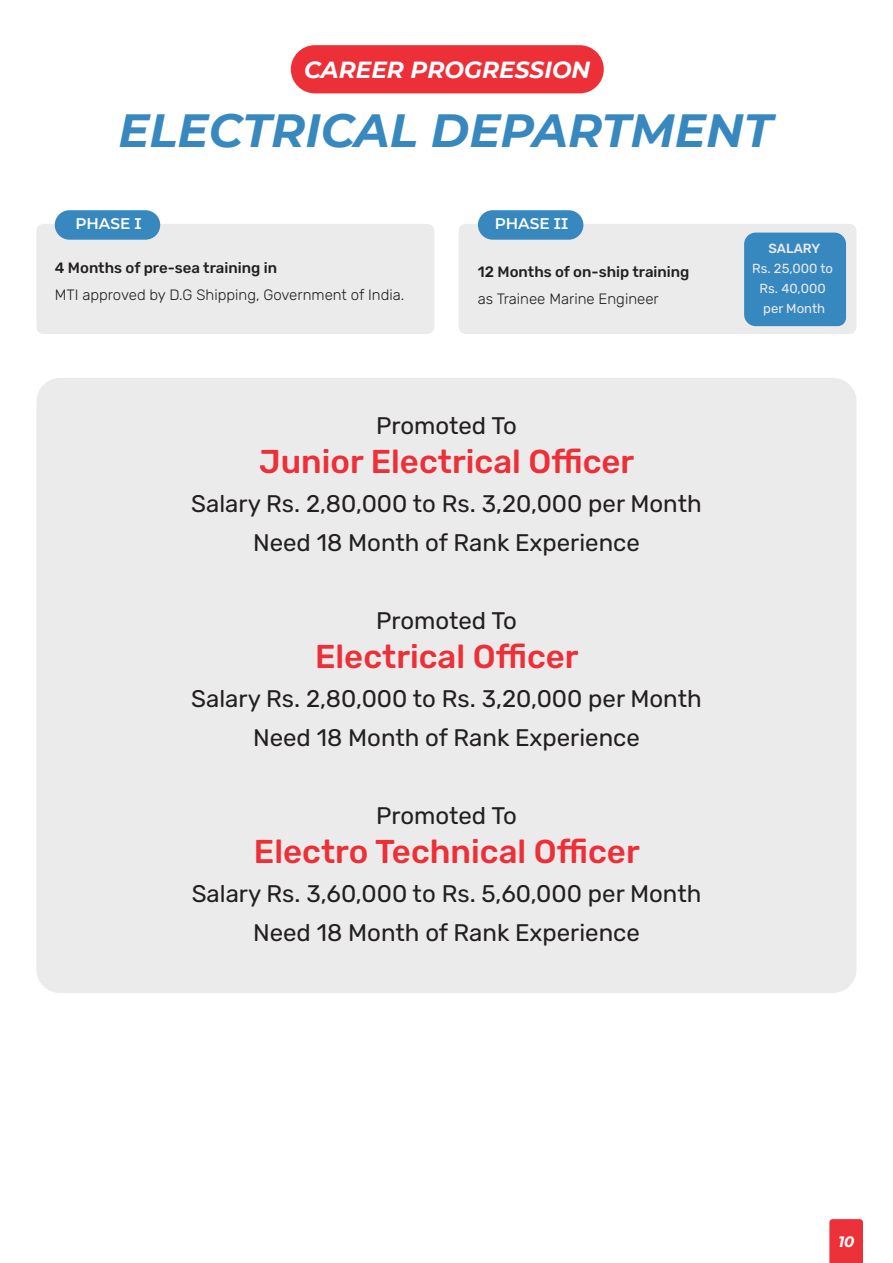
<style>
.page{position:relative;width:893px;height:1263px;background:#fff}
.page>*{position:absolute;margin:0;border:0;box-sizing:border-box;transform-origin:0 0}
.t1{font:italic 700 46.5px "Montserrat";color:#3888c0}
.t2{font:500 33px "Rubik";color:#ed3037}
.t3{font:24px/39px "Rubik";color:#231f20;text-align:center}
.t4{font:italic 700 23.25px "Montserrat";color:#fff}
.t5{font:600 15.3px "Montserrat";color:#fff}
.t6{font:300 15px "Rubik";color:#231f20}
.t7{font:500 15px "Rubik";color:#231f20}
.t8{font:italic 700 15px "Montserrat";color:#fff}
.t9{font:500 13.2px "Rubik";color:#ebebec}
.t10{font:13.05px/19.8px "Rubik";color:#ebebec;text-align:center}
</style>
<div class="page">
<svg style="left:829px;top:1219px;width:34px;height:44px"></svg>
<div style="left:36px;top:378px;width:820px;height:615px;background:#ebebec;border-radius:24px"></div>
<div style="left:291px;top:45px;width:313px;height:48px;background:#ed3037;border-radius:24px"></div>
<div style="left:36px;top:224px;width:398px;height:110px;background:#ebebec;border-radius:7px"></div>
<div style="left:55px;top:210px;width:105px;height:30px;background:#3888c0;border-radius:15px"></div>
<div style="left:459px;top:224px;width:397px;height:110px;background:#ebebec;border-radius:7px"></div>
<div style="left:478px;top:210px;width:105px;height:30px;background:#3888c0;border-radius:15px"></div>
<div style="left:744px;top:233px;width:102px;height:93px;background:#3888c0"></div>
<p class="t4" style="left:304px;top:53px;width:288px">CAREER PROGRESSION</p>
<h1 class="t1" style="left:118px;top:97px;width:656px">ELECTRICAL DEPARTMENT</h1>
<p class="t5" style="left:75px;top:213px;width:68px">PHASE I</p>
<p class="t5" style="left:495px;top:213px;width:75px">PHASE II</p>
<p class="t7" style="left:55px;top:260px;width:224px">4 Months of pre-sea training in</p>
<p class="t6" style="left:55px;top:287px;width:351px">MTI approved by D.G Shipping, Government of India.</p>
<p class="t7" style="left:478px;top:264px;width:213px">12 Months of on-ship training</p>
<p class="t6" style="left:478px;top:291px;width:182px">as Trainee Marine Engineer</p>
<p class="t3" style="left:376px;top:407px;width:142px">Promoted To</p>
<h2 class="t2" style="left:259px;top:443px;width:377px">Junior Electrical Officer</h2>
<p class="t3" style="left:191px;top:485px;width:512px">Salary Rs. 2,80,000 to Rs. 3,20,000 per Month<br>Need 18 Month of Rank Experience</p>
<p class="t3" style="left:376px;top:602px;width:142px">Promoted To</p>
<h2 class="t2" style="left:315px;top:638px;width:265px">Electrical Officer</h2>
<p class="t3" style="left:191px;top:680px;width:512px">Salary Rs. 2,80,000 to Rs. 3,20,000 per Month<br>Need 18 Month of Rank Experience</p>
<p class="t3" style="left:376px;top:797px;width:142px">Promoted To</p>
<h2 class="t2" style="left:254px;top:833px;width:387px">Electro Technical Officer</h2>
<p class="t3" style="left:192px;top:875px;width:511px">Salary Rs. 3,60,000 to Rs. 5,60,000 per Month<br>Need 18 Month of Rank Experience</p>
<p class="t9" style="left:768px;top:241px;width:53px">SALARY</p>
<p class="t10" style="left:752px;top:259px;width:82px">Rs. 25,000 to<br>Rs. 40,000 per Month</p>
<p class="t8" style="left:838px;top:1231px;width:18px">10</p>
</div>
